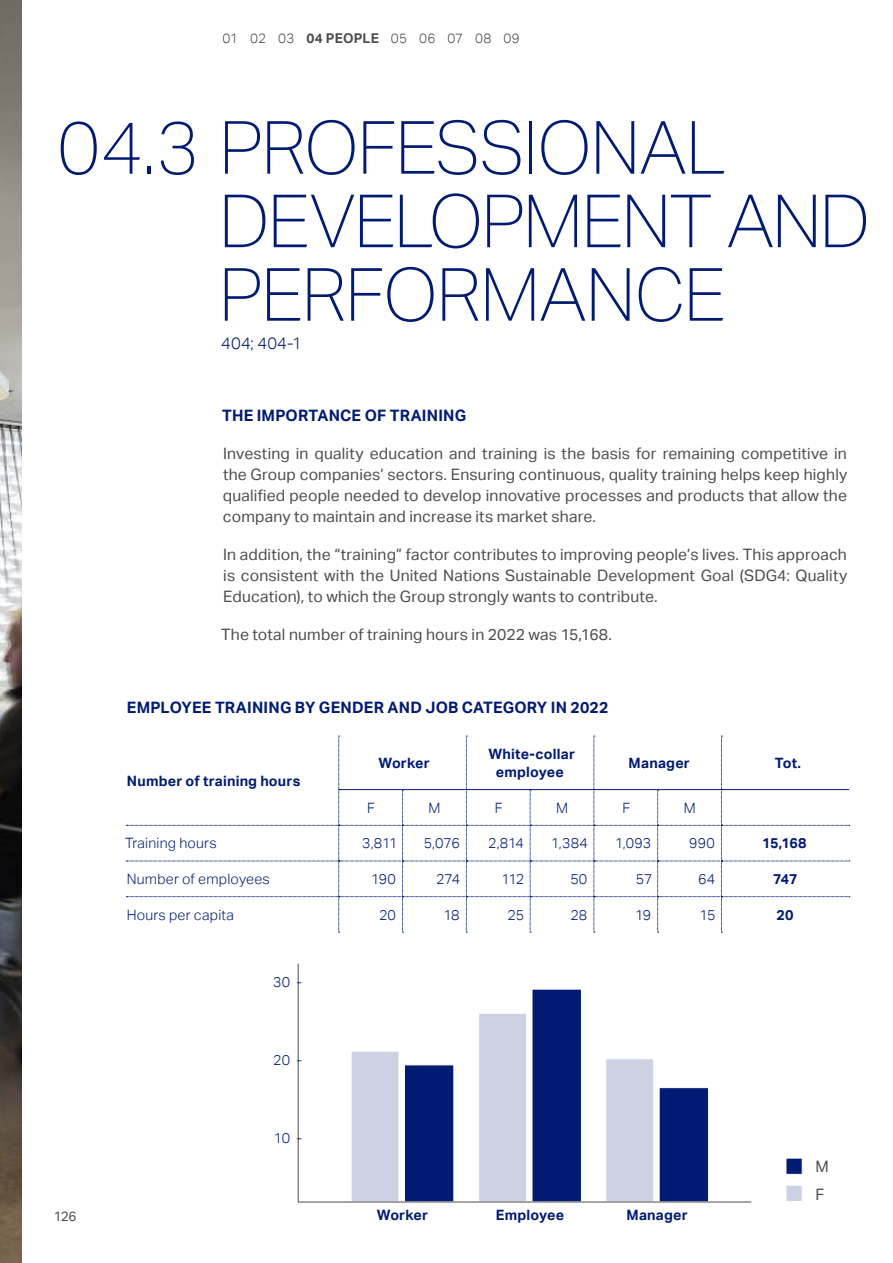
<style>
.page{position:relative;width:893px;height:1263px;background:#fff}
.page>*{position:absolute;margin:0;border:0;box-sizing:border-box;transform-origin:0 0}
.t1{font:100 73.5px/73.5px "Aktiv Grotesk";letter-spacing:-.025em;color:#001b71}
.t2{font:300 16.5px "Aktiv Grotesk";letter-spacing:.01em;color:#001b71}
.t3{font:15.75px/21px "Aktiv Grotesk";letter-spacing:.01em;color:#4d4d4d;text-align:justify}
.t4{font:700 15.75px "Aktiv Grotesk";letter-spacing:.015em;color:#001b71}
.t5{font:300 14.25px "Aktiv Grotesk";letter-spacing:.015em;color:#001b71}
.t6{font:700 14.25px/18px "Aktiv Grotesk";letter-spacing:.015em;color:#001b71;text-align:center}
.t7{font:300 13.5px "Aktiv Grotesk";letter-spacing:.01em;color:#4d4d4d}
.t8{font:13.5px "Aktiv Grotesk";color:#4d4d4d}
.s1{font-weight:700}
</style>
<div class="page">
<img style="left:0;top:0;width:21px;height:1263px">
<svg style="left:126px;top:736px;width:724px;height:197px"></svg>
<svg style="left:658px;top:1087px;width:51px;height:115px;background:#102979"></svg>
<div style="left:605px;top:1058px;width:49px;height:144px;background:#ccd1e3;border:1px solid #fff"></div>
<svg style="left:531px;top:989px;width:51px;height:213px;background:#0e2778"></svg>
<div style="left:478px;top:1013px;width:49px;height:189px;background:#ccd1e3;border:1px solid #fff"></div>
<svg style="left:404px;top:1065px;width:51px;height:137px;background:#0e2878"></svg>
<div style="left:351px;top:1051px;width:48px;height:151px;background:#ccd1e3;border:1px solid #fff"></div>
<hr style="left:298px;top:963px;width:1px;height:239px;background:#4d4d4d">
<hr style="left:298px;top:1202px;width:453px;height:1px;background:#4d4d4d">
<div style="left:786px;top:1158px;width:17px;height:17px;background:#001b71;border:1px solid #fff"></div>
<div style="left:786px;top:1185px;width:17px;height:17px;background:#ccd1e3;border:1px solid #fff"></div>
<p class="t7" style="left:223px;top:30px;width:299px">01 02 03 <span class="s1">04 PEOPLE</span> 05 06 07 08 09</p>
<h1 class="t1" style="left:219px;top:111px;width:653px;text-indent:-162px">04.3 PROFESSIONAL<br>DEVELOPMENT AND<br>PERFORMANCE</h1>
<p class="t2" style="left:221px;top:333px;width:82px">404; 404-1</p>
<p class="t4" style="left:222px;top:406px;width:246px">THE IMPORTANCE OF TRAINING</p>
<p class="t3" style="left:223px;top:443px;width:626px">Investing in quality education and training is the basis for remaining competitive in the Group companies’ sectors. Ensuring continuous, quality training helps keep highly qualified people needed to develop innovative processes and products that allow the company to maintain and increase its market share.</p>
<p class="t3" style="left:223px;top:544px;width:626px">In addition, the “training” factor contributes to improving people’s lives. This approach is consistent with the United Nations Sustainable Development Goal (SDG4: Quality Education), to which the Group strongly wants to contribute.</p>
<p class="t3" style="left:221px;top:624px;width:392px">The total number of training hours in 2022 was 15,168.</p>
<p class="t4" style="left:127px;top:698px;width:483px">EMPLOYEE TRAINING BY GENDER AND JOB CATEGORY IN 2022</p>
<p class="t6" style="left:127px;top:772px;width:175px">Number of training hours</p>
<p class="t6" style="left:378px;top:754px;width:53px">Worker</p>
<p class="t6" style="left:488px;top:745px;width:88px">White-collar employee</p>
<p class="t6" style="left:629px;top:754px;width:63px">Manager</p>
<p class="t6" style="left:775px;top:754px;width:28px">Tot.</p>
<p class="t5" style="left:367px;top:799px;width:9px">F</p>
<p class="t5" style="left:428px;top:799px;width:13px">M</p>
<p class="t5" style="left:495px;top:799px;width:9px">F</p>
<p class="t5" style="left:556px;top:799px;width:13px">M</p>
<p class="t5" style="left:622px;top:799px;width:9px">F</p>
<p class="t5" style="left:684px;top:799px;width:13px">M</p>
<p class="t5" style="left:125px;top:835px;width:93px">Training hours</p>
<p class="t5" style="left:362px;top:835px;width:37px">3,811</p>
<p class="t5" style="left:424px;top:835px;width:38px">5,076</p>
<p class="t5" style="left:488px;top:835px;width:37px">2,814</p>
<p class="t5" style="left:551px;top:835px;width:38px">1,384</p>
<p class="t5" style="left:615px;top:835px;width:38px">1,093</p>
<p class="t5" style="left:689px;top:835px;width:27px">990</p>
<p class="t6" style="left:762px;top:834px;width:46px">15,168</p>
<p class="t5" style="left:127px;top:871px;width:145px">Number of employees</p>
<p class="t5" style="left:371px;top:871px;width:26px">190</p>
<p class="t5" style="left:436px;top:871px;width:26px">274</p>
<p class="t5" style="left:501px;top:871px;width:24px">112</p>
<p class="t5" style="left:570px;top:871px;width:18px">50</p>
<p class="t5" style="left:636px;top:871px;width:18px">57</p>
<p class="t5" style="left:698px;top:871px;width:19px">64</p>
<p class="t6" style="left:773px;top:870px;width:26px">747</p>
<p class="t5" style="left:127px;top:906px;width:109px">Hours per capita</p>
<p class="t5" style="left:379px;top:906px;width:18px">20</p>
<p class="t5" style="left:444px;top:906px;width:18px">18</p>
<p class="t5" style="left:507px;top:906px;width:18px">25</p>
<p class="t5" style="left:570px;top:906px;width:18px">28</p>
<p class="t5" style="left:635px;top:906px;width:18px">19</p>
<p class="t5" style="left:699px;top:906px;width:18px">15</p>
<p class="t6" style="left:776px;top:906px;width:19px">20</p>
<p class="t5" style="left:273px;top:973px;width:30px">30 -</p>
<p class="t5" style="left:273px;top:1051px;width:30px">20 -</p>
<p class="t8" style="left:54px;top:1209px;width:24px">126</p>
<p class="t5" style="left:274px;top:1129px;width:30px">10 -</p>
<p class="t6" style="left:377px;top:1206px;width:53px">Worker</p>
<p class="t6" style="left:496px;top:1206px;width:70px">Employee</p>
<p class="t6" style="left:626px;top:1206px;width:63px">Manager</p>
<p class="t3" style="left:815px;top:1153px;width:15px;line-height:28px">M<br>F</p>
</div>
